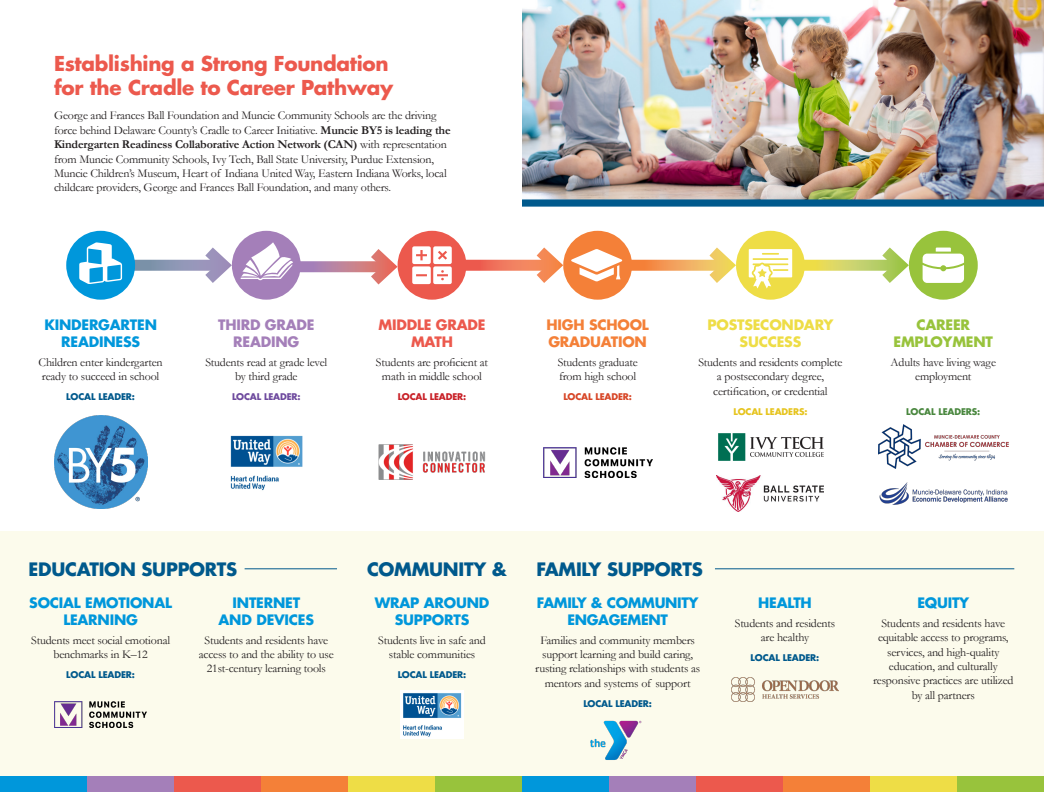
<style>
.page{position:relative;width:1044px;height:792px;background:#fff}
.page>*{position:absolute;margin:0;border:0;box-sizing:border-box;transform-origin:0 0}
.t1{font:700 20px/24px "Futura Std";letter-spacing:-.015em;color:#ec594d}
.t2{font:700 18px "Futura Std";letter-spacing:-.015em;color:#00598c}
.t3{font:700 14px/16.8px "Futura Std";letter-spacing:-.015em;color:#0097db;text-align:center}
.t4{font:700 14px/16.8px "Futura Std";letter-spacing:-.015em;color:#f48038}
.t5{font:700 14px/16.8px "Futura Std";letter-spacing:-.015em;color:#eedd46;text-align:center}
.t6{font:700 14px/16.8px "Futura Std";letter-spacing:-.015em;color:#a47fb9;text-align:center}
.t7{font:700 14px/16.8px "Futura Std";letter-spacing:-.015em;color:#98c33c;text-align:center}
.t8{font:700 14px/16.8px "Futura Std";letter-spacing:-.015em;color:#ec594d;text-align:center}
.t9{font:12px/14.4px "Garamond";letter-spacing:-.015em;color:#231f20;text-align:center}
.t10{font:700 9px "Futura Std";letter-spacing:-.015em;color:#00598c}
.t11{font:700 9px "Futura Std";letter-spacing:-.015em;color:#49873e}
.t12{font:700 9px "Futura Std";letter-spacing:-.015em;color:#e6c41e}
.t13{font:700 9px "Futura Std";letter-spacing:-.015em;color:#6e4a9e}
.t14{font:700 9px "Futura Std";letter-spacing:-.015em;color:#c82027}
.t15{font:700 9px "Futura Std";letter-spacing:-.015em;color:#d74627}
.s1{font-weight:700}
</style>
<div class="page">
<div style="left:174px;top:776px;width:87px;height:16px;background:#ec594d"></div>
<div style="left:696px;top:776px;width:87px;height:16px;background:#ec594d"></div>
<div style="left:261px;top:776px;width:87px;height:16px;background:#f48038"></div>
<div style="left:783px;top:776px;width:87px;height:16px;background:#f48038"></div>
<div style="left:348px;top:776px;width:87px;height:16px;background:#eedd46"></div>
<div style="left:870px;top:776px;width:87px;height:16px;background:#eedd46"></div>
<div style="left:435px;top:776px;width:96px;height:16px;background:#98c33c"></div>
<div style="left:957px;top:776px;width:87px;height:16px;background:#98c33c"></div>
<div style="left:87px;top:776px;width:87px;height:16px;background:#a47fb9"></div>
<div style="left:609px;top:776px;width:87px;height:16px;background:#a47fb9"></div>
<div style="left:0;top:776px;width:87px;height:16px;background:#0097db"></div>
<div style="left:522px;top:776px;width:87px;height:16px;background:#0097db"></div>
<div style="left:0;top:531px;width:1044px;height:245px;background:#fcfbec"></div>
<svg style="left:135px;top:260px;width:59px;height:11px"></svg>
<svg style="left:300px;top:261px;width:59px;height:11px"></svg>
<svg style="left:359px;top:243px;width:47px;height:45px"></svg>
<svg style="left:466px;top:260px;width:59px;height:11px"></svg>
<svg style="left:632px;top:260px;width:66px;height:11px"></svg>
<svg style="left:805px;top:260px;width:66px;height:11px"></svg>
<svg style="left:871px;top:243px;width:46px;height:45px"></svg>
<img style="left:401px;top:691px;width:62px;height:47px">
<img style="left:54px;top:702px;width:93px;height:25px">
<div style="left:909px;top:231px;width:69px;height:69px;background:#98c33c;border-radius:50%"></div>
<img style="left:879px;top:424px;width:129px;height:45px">
<img style="left:879px;top:483px;width:129px;height:21px">
<img style="left:590px;top:720px;width:52px;height:40px">
<img style="left:731px;top:678px;width:108px;height:24px">
<img style="left:522px;top:0;width:522px;height:199px">
<div style="left:232px;top:231px;width:69px;height:69px;background:#a47fb9;border-radius:50%"></div>
<img style="left:230px;top:435px;width:73px;height:56px">
<svg style="left:194px;top:236px;width:99px;height:59px"></svg>
<div style="left:66px;top:231px;width:69px;height:69px;background:#0097db;border-radius:50%"></div>
<img style="left:54px;top:416px;width:93px;height:93px">
<svg style="left:79px;top:242px;width:43px;height:42px"></svg>
<div style="left:398px;top:231px;width:68px;height:69px;background:#ec594d;border-radius:50%"></div>
<img style="left:378px;top:444px;width:108px;height:36px">
<svg style="left:412px;top:246px;width:40px;height:38px"></svg>
<div style="left:563px;top:231px;width:69px;height:69px;background:#f48038;border-radius:50%"></div>
<img style="left:543px;top:447px;width:109px;height:31px">
<svg style="left:525px;top:236px;width:98px;height:59px"></svg>
<div style="left:736px;top:231px;width:69px;height:69px;background:#eedd46;border-radius:50%"></div>
<img style="left:718px;top:433px;width:106px;height:28px">
<img style="left:717px;top:475px;width:107px;height:37px">
<svg style="left:698px;top:236px;width:94px;height:59px"></svg>
<svg style="left:923px;top:248px;width:41px;height:35px"></svg>
<hr style="left:245px;top:568px;width:92px;height:1px;background:#00598c">
<hr style="left:715px;top:568px;width:299px;height:1px;background:#00598c">
<div style="left:522px;top:199px;width:522px;height:8px;background:#00598c"></div>
<p class="t1" style="left:54px;top:51px;width:341px">Establishing a Strong Foundation for the Cradle to Career Pathway</p>
<p class="t9" style="left:54px;top:108px;width:398px;text-align:left">George and Frances Ball Foundation and Muncie Community Schools are the driving force behind Delaware County’s Cradle to Career Initiative. <span class="s1">Muncie BY5 is leading the Kindergarten Readiness Collaborative Action Network (CAN)</span> with representation from Muncie Community Schools, Ivy Tech, Ball State University, Purdue Extension, Muncie Children’s Museum, Heart of Indiana United Way, Eastern Indiana Works, local childcare providers, George and Frances Ball Foundation, and many others.</p>
<p class="t3" style="left:44px;top:317px;width:114px">KINDERGARTEN<br>READINESS</p>
<p class="t9" style="left:39px;top:355px;width:126px;text-align:left">Children enter kindergarten ready to succeed in school</p>
<p class="t10" style="left:66px;top:391px;width:70px">LOCAL LEADER:</p>
<p class="t6" style="left:218px;top:317px;width:98px">THIRD GRADE<br>READING</p>
<p class="t9" style="left:205px;top:355px;width:123px">Students read at grade level by third grade</p>
<p class="t13" style="left:232px;top:391px;width:70px">LOCAL LEADER:</p>
<p class="t8" style="left:379px;top:317px;width:108px">MIDDLE GRADE<br>MATH</p>
<p class="t9" style="left:376px;top:355px;width:114px">Students are proficient at math in middle school</p>
<p class="t14" style="left:398px;top:391px;width:70px">LOCAL LEADER:</p>
<p class="t4" style="left:546px;top:317px;width:104px">HIGH SCHOOL<br>GRADUATION</p>
<p class="t9" style="left:558px;top:355px;width:82px;text-align:left">Students graduate from high school</p>
<p class="t15" style="left:563px;top:391px;width:70px">LOCAL LEADER:</p>
<p class="t5" style="left:707px;top:317px;width:127px">POSTSECONDARY<br>SUCCESS</p>
<p class="t9" style="left:698px;top:355px;width:146px">Students and residents complete a postsecondary degree, certification, or credential</p>
<p class="t12" style="left:733px;top:405px;width:76px">LOCAL LEADERS:</p>
<p class="t7" style="left:894px;top:317px;width:101px">CAREER<br>EMPLOYMENT</p>
<p class="t9" style="left:891px;top:355px;width:107px">Adults have living wage employment</p>
<p class="t11" style="left:906px;top:405px;width:76px">LOCAL LEADERS:</p>
<p class="t2" style="left:28px;top:557px;width:210px">EDUCATION SUPPORTS</p>
<p class="t2" style="left:367px;top:557px;width:142px">COMMUNITY &amp;</p>
<p class="t2" style="left:536px;top:557px;width:168px">FAMILY SUPPORTS</p>
<p class="t3" style="left:29px;top:594px;width:144px">SOCIAL EMOTIONAL<br>LEARNING</p>
<p class="t9" style="left:31px;top:633px;width:140px">Students meet social emotional benchmarks in K–12</p>
<p class="t10" style="left:66px;top:668px;width:70px">LOCAL LEADER:</p>
<p class="t3" style="left:219px;top:594px;width:97px">INTERNET<br>AND DEVICES</p>
<p class="t9" style="left:199px;top:633px;width:136px">Students and residents have access to and the ability to use<br>21st-century learning tools</p>
<p class="t3" style="left:375px;top:594px;width:116px">WRAP AROUND<br>SUPPORTS</p>
<p class="t9" style="left:378px;top:633px;width:109px">Students live in safe and stable communities</p>
<p class="t10" style="left:398px;top:668px;width:70px">LOCAL LEADER:</p>
<p class="t3" style="left:537px;top:594px;width:163px">FAMILY &amp; COMMUNITY<br>ENGAGEMENT</p>
<p class="t9" style="left:535px;top:633px;width:166px">Families and community members support learning and build caring, rusting relationships with students as mentors and systems of support</p>
<p class="t10" style="left:583px;top:697px;width:70px">LOCAL LEADER:</p>
<p class="t3" style="left:758px;top:594px;width:55px">HEALTH</p>
<p class="t9" style="left:735px;top:616px;width:102px">Students and residents are healthy</p>
<p class="t10" style="left:751px;top:652px;width:70px">LOCAL LEADER:</p>
<p class="t3" style="left:917px;top:594px;width:53px">EQUITY</p>
<p class="t9" style="left:873px;top:616px;width:142px">Students and residents have equitable access to programs, services, and high-quality education, and culturally responsive practices are utilized by all partners</p>
</div>
